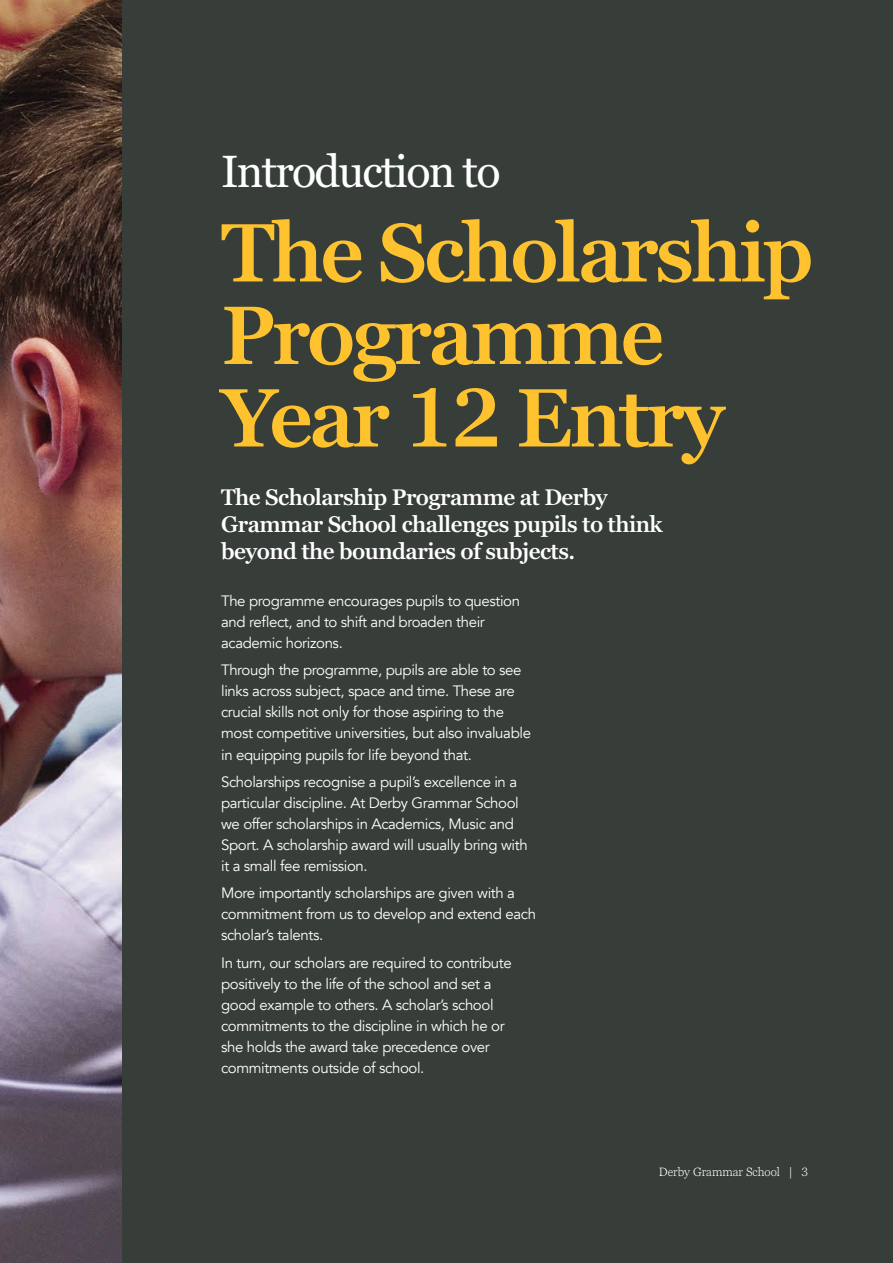
<style>
.page{position:relative;width:893px;height:1263px;background:#373d39}
.page>*{position:absolute;margin:0;border:0;box-sizing:border-box;transform-origin:0 0}
.t1{font:600 82.5px/82.5px "Georgia Pro";letter-spacing:-.04em;color:#fec22e}
.t2{font:45px "Georgia Pro";letter-spacing:-.04em;color:#fff}
.t3{font:600 22.5px/27px "Georgia Pro";letter-spacing:-.025em;color:#fff}
.t4{font:15px/21px "Avenir";letter-spacing:-.025em;color:#fff}
.t5{font:300 12px "Georgia Pro";color:#fff}
</style>
<div class="page">
<img style="left:0;top:0;width:121px;height:1263px">
<p class="t2" style="left:221px;top:146px;width:281px">Introduction to</p>
<p class="t1" style="left:221px;top:215px;width:594px">The Scholarship<br>Programme</p>
<p class="t1" style="left:221px;top:380px;width:505px">Year 12 Entry</p>
<p class="t3" style="left:221px;top:485px;width:443px">The Scholarship Programme at Derby<br>Grammar School challenges pupils to think beyond the boundaries of subjects.</p>
<p class="t4" style="left:221px;top:591px;width:300px">The programme encourages pupils to question and reflect, and to shift and broaden their academic horizons.</p>
<p class="t4" style="left:221px;top:660px;width:311px">Through the programme, pupils are able to see links across subject, space and time. These are crucial skills not only for those aspiring to the most competitive universities, but also invaluable in equipping pupils for life beyond that.</p>
<p class="t4" style="left:221px;top:771px;width:308px">Scholarships recognise a pupil’s excellence in a particular discipline. At Derby Grammar School we offer scholarships in Academics, Music and Sport. A scholarship award will usually bring with it a small fee remission.</p>
<p class="t4" style="left:221px;top:883px;width:316px">More importantly scholarships are given with a commitment from us to develop and extend each scholar’s talents.</p>
<p class="t4" style="left:221px;top:952px;width:292px">In turn, our scholars are required to contribute positively to the life of the school and set a good example to others. A scholar’s school commitments to the discipline in which he or she holds the award take precedence over commitments outside of school.</p>
<p class="t5" style="left:659px;top:1165px;width:151px">Derby Grammar School | 3</p>
</div>
